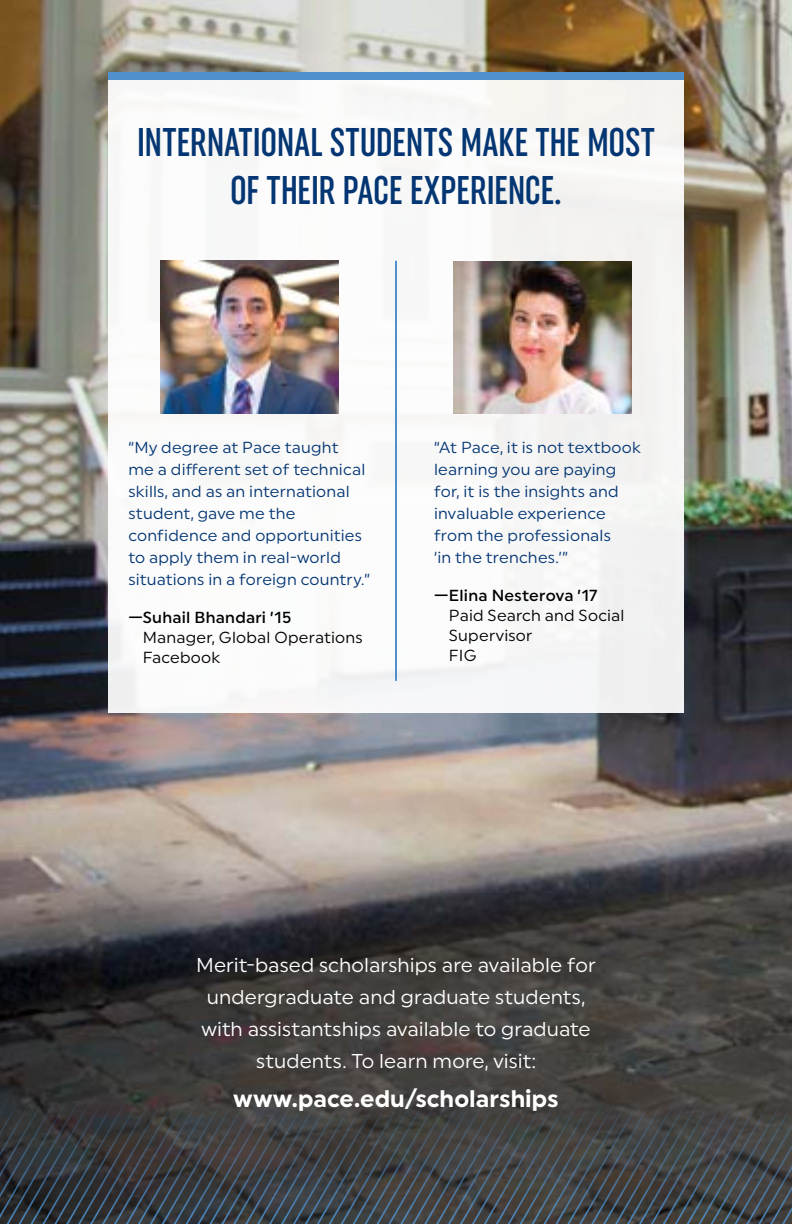
<style>
.page{position:relative;width:792px;height:1224px;background:#fff}
.page>*{position:absolute;margin:0;border:0;box-sizing:border-box;transform-origin:0 0}
.t1{font:500 extra-condensed 40px/48px "Uniform";letter-spacing:-.005em;color:#043673;text-align:center}
.t2{font:700 24px "Uniform";color:#fff}
.t3{font:20px/32px "Uniform";letter-spacing:.005em;color:#fff;text-align:center}
.t4{font:16px/22px "Uniform";letter-spacing:.01em;color:#043673}
.t5{font:16px/20px "Uniform";letter-spacing:.015em;color:#000}
.t6{font:500 16px "Uniform";letter-spacing:.015em;color:#000}
</style>
<div class="page">
<img style="left:0;top:0;width:792px;height:1096px">
<svg style="left:0;top:1096px;width:792px;height:128px;background:#3e4143"></svg>
<div style="left:108px;top:72px;width:576px;height:640px;background:#fff"></div>
<div style="left:108px;top:72px;width:576px;height:8px;background:#5091cd"></div>
<img style="left:453px;top:261px;width:178px;height:153px">
<img style="left:161px;top:261px;width:178px;height:153px">
<hr style="left:395px;top:261px;width:2px;height:420px;background:#5091cd">
<h1 class="t1" style="left:137px;top:118px;width:520px">INTERNATIONAL STUDENTS MAKE THE MOST<br>OF THEIR PACE EXPERIENCE.</h1>
<p class="t4" style="left:128px;top:436px;width:243px">“My degree at Pace taught<br>me a different set of technical skills, and as an international student, gave me the confidence and opportunities to apply them in real-world situations in a foreign country.”</p>
<p class="t6" style="left:128px;top:608px;width:165px">—Suhail Bhandari ’15</p>
<p class="t5" style="left:143px;top:627px;width:221px">Manager, Global Operations<br>Facebook</p>
<p class="t4" style="left:434px;top:436px;width:208px">“At Pace, it is not textbook learning you are paying for, it is the insights and invaluable experience from the professionals<br>‘in the trenches.’”</p>
<p class="t6" style="left:434px;top:586px;width:165px">—Elina Nesterova ’17</p>
<p class="t5" style="left:449px;top:605px;width:177px">Paid Search and Social<br>Supervisor<br>FIG</p>
<p class="t3" style="left:196px;top:949px;width:401px">Merit-based scholarships are available for undergraduate and graduate students, with assistantships available to graduate students. To learn more, visit:</p>
<h2 class="t2" style="left:233px;top:1084px;width:327px">www.pace.edu/scholarships</h2>
</div>
